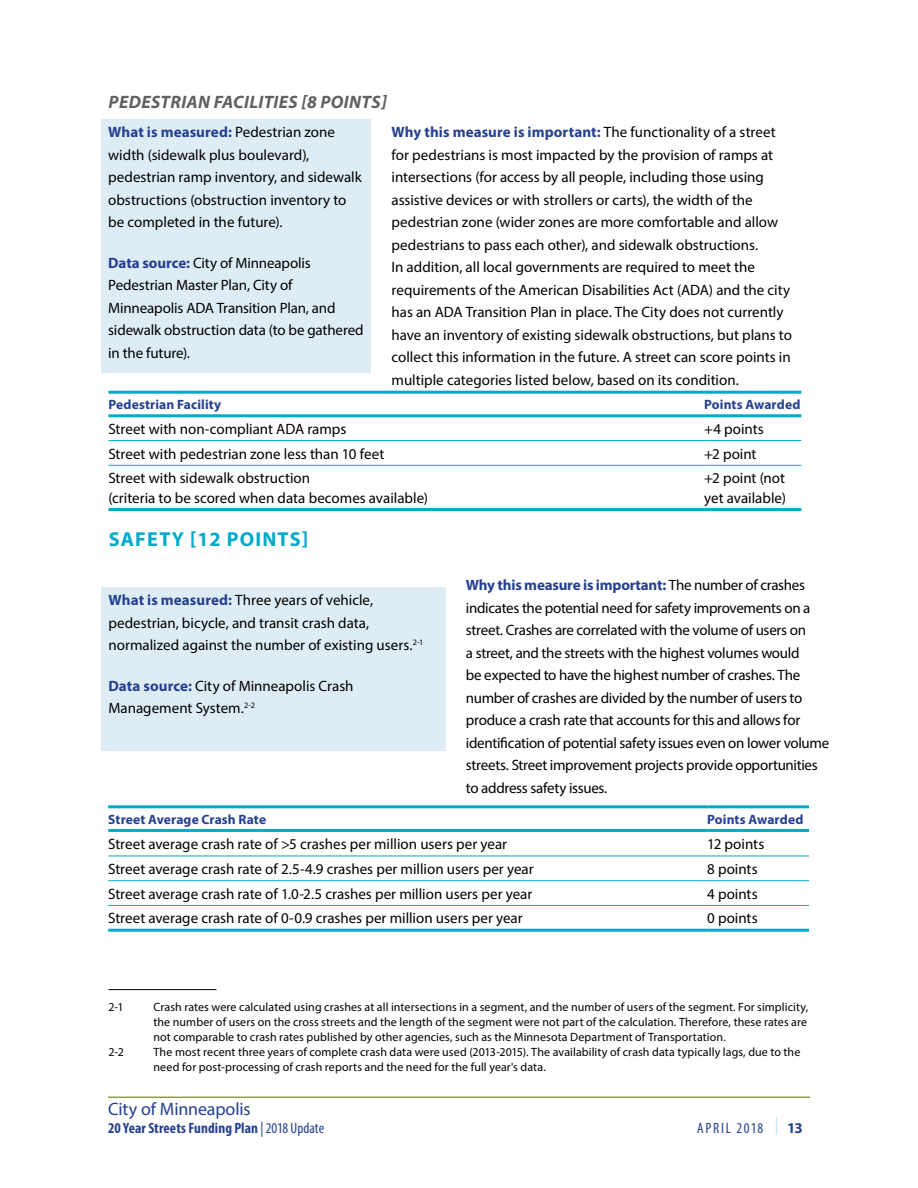
<style>
.page{position:relative;width:918px;height:1188px;background:#fff}
.page>*{position:absolute;margin:0;border:0;box-sizing:border-box;transform-origin:0 0}
.t1{font:700 20.25px "Myriad Pro";letter-spacing:.06em;color:#00aacb}
.t2{font:italic 700 18px "Myriad Pro";letter-spacing:.02em;color:#5f6062}
.t3{font:18px "Myriad Pro";letter-spacing:-.01em;color:#25408f}
.t4{font:15px/22.5px "Myriad Pro";letter-spacing:-.005em;color:#000}
.t5{font:700 condensed 15px "Myriad Pro";letter-spacing:.01em;color:#25408f}
.t6{font:condensed 15px "Myriad Pro";letter-spacing:.115em;color:#25408f}
.t7{font:700 15px "Myriad Pro";color:#25408f}
.t8{font:700 13.5px "Myriad Pro";letter-spacing:.01em;color:#25408f}
.t9{font:12px/15px "Myriad Pro";letter-spacing:.005em;color:#000;text-align:justify}
.s1{font-weight:700;color:#25408f}
.s2{font-weight:400}
</style>
<div class="page">
<hr style="left:108px;top:1097px;width:702px;height:1px;background:#909c49">
<svg style="left:776px;top:1117px;width:1px;height:18px"></svg>
<hr style="left:108px;top:391px;width:596px;height:3px;background:#00aacb">
<hr style="left:704px;top:391px;width:97px;height:3px;background:#00aacb">
<hr style="left:108px;top:508px;width:596px;height:3px;background:#00aacb">
<hr style="left:704px;top:508px;width:97px;height:3px;background:#00aacb">
<hr style="left:108px;top:440px;width:596px;height:1px;background:#00aacb">
<hr style="left:704px;top:440px;width:97px;height:1px;background:#00aacb">
<hr style="left:108px;top:465px;width:596px;height:1px;background:#00aacb">
<hr style="left:704px;top:465px;width:97px;height:1px;background:#00aacb">
<hr style="left:108px;top:414px;width:596px;height:3px;background:#00aacb">
<hr style="left:704px;top:414px;width:97px;height:3px;background:#00aacb">
<div style="left:101px;top:119px;width:270px;height:253px;background:#deedf5"></div>
<div style="left:102px;top:587px;width:715px;height:163px;background:#deedf5"></div>
<hr style="left:108px;top:989px;width:108px;height:1px;background:#000">
<div style="left:446px;top:572px;width:392px;height:238px;background:#fff"></div>
<hr style="left:108px;top:856px;width:599px;height:1px;background:#00aacb">
<hr style="left:707px;top:856px;width:102px;height:1px;background:#00aacb">
<hr style="left:108px;top:880px;width:599px;height:1px;background:#00aacb">
<hr style="left:707px;top:880px;width:102px;height:1px;background:#00aacb">
<hr style="left:108px;top:905px;width:599px;height:1px;background:#00aacb">
<hr style="left:707px;top:905px;width:102px;height:1px;background:#00aacb">
<hr style="left:108px;top:929px;width:599px;height:3px;background:#00aacb">
<hr style="left:707px;top:929px;width:102px;height:3px;background:#00aacb">
<hr style="left:108px;top:805px;width:599px;height:3px;background:#00aacb">
<hr style="left:707px;top:805px;width:102px;height:3px;background:#00aacb">
<hr style="left:108px;top:829px;width:599px;height:3px;background:#00aacb">
<hr style="left:707px;top:829px;width:102px;height:3px;background:#00aacb">
<p class="t2" style="left:109px;top:90px;width:280px">PEDESTRIAN FACILITIES [8 POINTS]</p>
<p class="t4" style="left:108px;top:121px;width:255px"><span class="s1">What is measured:</span> Pedestrian zone width (sidewalk plus boulevard), pedestrian ramp inventory, and sidewalk obstructions (obstruction inventory to be completed in the future).</p>
<p class="t4" style="left:108px;top:251px;width:257px"><span class="s1">Data source:</span> City of Minneapolis<br>Pedestrian Master Plan, City of<br>Minneapolis ADA Transition Plan, and sidewalk obstruction data (to be gathered in the future).</p>
<p class="t4" style="left:392px;top:121px;width:402px"><span class="s1">Why this measure is important:</span> The functionality of a street for pedestrians is most impacted by the provision of ramps at intersections (for access by all people, including those using assistive devices or with strollers or carts), the width of the pedestrian zone (wider zones are more comfortable and allow pedestrians to pass each other), and sidewalk obstructions.<br>In addition, all local governments are required to meet the requirements of the American Disabilities Act (ADA) and the city has an ADA Transition Plan in place. The City does not currently have an inventory of existing sidewalk obstructions, but plans to collect this information in the future. A street can score points in multiple categories listed below, based on its condition.</p>
<p class="t8" style="left:108px;top:396px;width:114px">Pedestrian Facility</p>
<p class="t8" style="left:704px;top:396px;width:98px">Points Awarded</p>
<p class="t4" style="left:108px;top:417px;width:239px">Street with non-compliant ADA ramps</p>
<p class="t4" style="left:704px;top:417px;width:61px">+4 points</p>
<p class="t4" style="left:108px;top:442px;width:277px">Street with pedestrian zone less than 10 feet</p>
<p class="t4" style="left:704px;top:442px;width:54px">+2 point</p>
<p class="t4" style="left:108px;top:468px;width:321px;line-height:19.5px">Street with sidewalk obstruction<br>(criteria to be scored when data becomes available)</p>
<p class="t4" style="left:704px;top:468px;width:83px;line-height:19.5px">+2 point (not yet available)</p>
<h1 class="t1" style="left:109px;top:526px;width:201px">SAFETY [12 POINTS]</h1>
<p class="t4" style="left:108px;top:589px;width:317px"><span class="s1">What is measured:</span> Three years of vehicle, pedestrian, bicycle, and transit crash data, normalized against the number of existing users.<sup>2-1</sup></p>
<p class="t4" style="left:108px;top:674px;width:247px"><span class="s1">Data source:</span> City of Minneapolis Crash<br>Management System.<sup>2-2</sup></p>
<p class="t4" style="left:466px;top:574px;width:365px"><span class="s1">Why this measure is important:</span> The number of crashes indicates the potential need for safety improvements on a street. Crashes are correlated with the volume of users on<br>a street, and the streets with the highest volumes would<br>be expected to have the highest number of crashes. The number of crashes are divided by the number of users to produce a crash rate that accounts for this and allows for identification of potential safety issues even on lower volume streets. Street improvement projects provide opportunities to address safety issues.</p>
<p class="t8" style="left:108px;top:810px;width:159px">Street Average Crash Rate</p>
<p class="t8" style="left:707px;top:810px;width:98px">Points Awarded</p>
<p class="t4" style="left:108px;top:833px;width:400px">Street average crash rate of &gt;5 crashes per million users per year</p>
<p class="t4" style="left:707px;top:833px;width:59px">12 points</p>
<p class="t4" style="left:108px;top:857px;width:427px">Street average crash rate of 2.5-4.9 crashes per million users per year</p>
<p class="t4" style="left:707px;top:857px;width:52px">8 points</p>
<p class="t4" style="left:108px;top:882px;width:426px">Street average crash rate of 1.0-2.5 crashes per million users per year</p>
<p class="t4" style="left:707px;top:882px;width:52px">4 points</p>
<p class="t4" style="left:108px;top:907px;width:416px">Street average crash rate of 0-0.9 crashes per million users per year</p>
<p class="t4" style="left:707px;top:907px;width:52px">0 points</p>
<p class="t9" style="left:108px;top:1000px;width:17px">2-1</p>
<p class="t9" style="left:153px;top:1000px;width:656px">Crash rates were calculated using crashes at all intersections in a segment, and the number of users of the segment. For simplicity, the number of users on the cross streets and the length of the segment were not part of the calculation. Therefore, these rates are not comparable to crash rates published by other agencies, such as the Minnesota Department of Transportation.</p>
<p class="t9" style="left:108px;top:1045px;width:17px">2-2</p>
<p class="t9" style="left:153px;top:1045px;width:648px">The most recent three years of complete crash data were used (2013-2015). The availability of crash data typically lags, due to the need for post-processing of crash reports and the need for the full year's data.</p>
<p class="t3" style="left:108px;top:1098px;width:144px">City of Minneapolis</p>
<p class="t5" style="left:108px;top:1119px;width:217px">20 Year Streets Funding Plan <span class="s2">|2018 Update</span></p>
<p class="t6" style="left:697px;top:1119px;width:68px">APRIL 2018</p>
<p class="t7" style="left:787px;top:1118px;width:17px">13</p>
</div>
